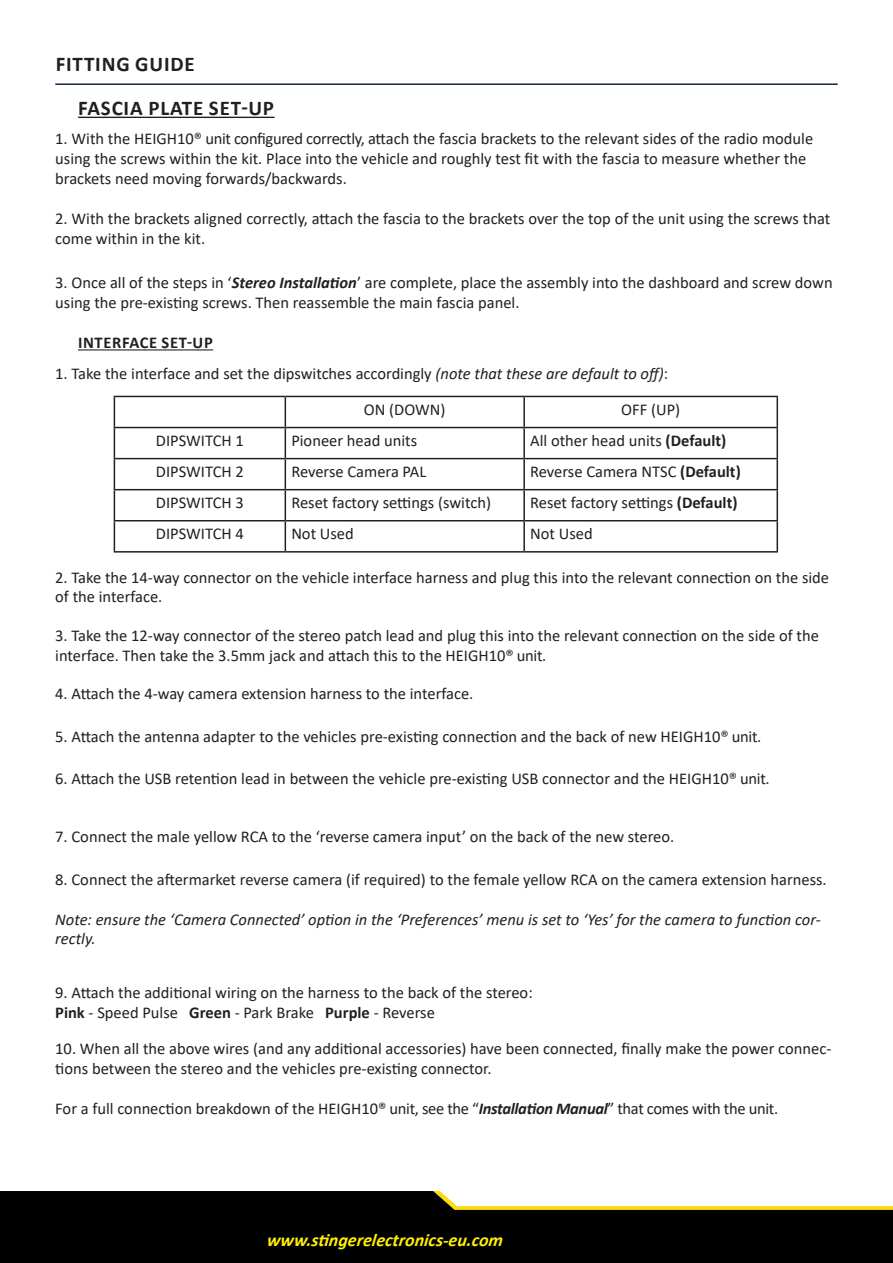
<style>
.page{position:relative;width:893px;height:1263px;background:#fff}
.page>*{position:absolute;margin:0;border:0;box-sizing:border-box;transform-origin:0 0}
.t1{font:700 21px "Calibri";letter-spacing:.04em;color:#231f20}
.t2{font:italic 700 18px "Calibri";color:#fff101}
.t3{font:16.5px/19.8px "Calibri";color:#231f20}
.t4{font:italic 16.5px/19.8px "Calibri";color:#231f20}
.t5{font:700 16.5px "Calibri";letter-spacing:.04em;color:#231f20}
.s1{font-weight:700;font-style:italic}
.s2{font-style:italic}
.s3{font-weight:700}
</style>
<div class="page">
<svg style="left:0;top:1191px;width:893px;height:72px;background:#21201b"></svg>
<hr style="left:55px;top:83px;width:783px;height:2px;background:#15264d">
<hr style="left:78px;top:349px;width:135px;height:1px;background:#231f20">
<hr style="left:78px;top:117px;width:197px;height:1px;background:#231f20">
<hr style="left:114px;top:396px;width:171px;height:1px;background:#231f20">
<hr style="left:114px;top:397px;width:1px;height:30px;background:#231f20">
<hr style="left:285px;top:396px;width:239px;height:1px;background:#231f20">
<hr style="left:285px;top:397px;width:1px;height:30px;background:#231f20">
<hr style="left:524px;top:396px;width:254px;height:1px;background:#231f20">
<hr style="left:523px;top:397px;width:2px;height:30px;background:#231f20">
<hr style="left:776px;top:397px;width:2px;height:30px;background:#231f20">
<hr style="left:114px;top:427px;width:171px;height:1px;background:#231f20">
<hr style="left:114px;top:428px;width:1px;height:30px;background:#231f20">
<hr style="left:285px;top:427px;width:239px;height:1px;background:#231f20">
<hr style="left:285px;top:428px;width:1px;height:30px;background:#231f20">
<hr style="left:524px;top:427px;width:254px;height:1px;background:#231f20">
<hr style="left:523px;top:428px;width:2px;height:30px;background:#231f20">
<hr style="left:776px;top:428px;width:2px;height:30px;background:#231f20">
<hr style="left:114px;top:458px;width:171px;height:1px;background:#231f20">
<hr style="left:114px;top:459px;width:1px;height:30px;background:#231f20">
<hr style="left:285px;top:458px;width:239px;height:1px;background:#231f20">
<hr style="left:285px;top:459px;width:1px;height:30px;background:#231f20">
<hr style="left:524px;top:458px;width:254px;height:1px;background:#231f20">
<hr style="left:523px;top:459px;width:2px;height:30px;background:#231f20">
<hr style="left:776px;top:459px;width:2px;height:30px;background:#231f20">
<hr style="left:114px;top:489px;width:171px;height:1px;background:#231f20">
<hr style="left:114px;top:490px;width:1px;height:30px;background:#231f20">
<hr style="left:285px;top:489px;width:239px;height:1px;background:#231f20">
<hr style="left:285px;top:490px;width:1px;height:30px;background:#231f20">
<hr style="left:524px;top:489px;width:254px;height:1px;background:#231f20">
<hr style="left:523px;top:490px;width:2px;height:30px;background:#231f20">
<hr style="left:776px;top:490px;width:2px;height:30px;background:#231f20">
<hr style="left:114px;top:520px;width:171px;height:1px;background:#231f20">
<hr style="left:114px;top:521px;width:1px;height:30px;background:#231f20">
<hr style="left:285px;top:520px;width:239px;height:1px;background:#231f20">
<hr style="left:285px;top:521px;width:1px;height:30px;background:#231f20">
<hr style="left:524px;top:520px;width:254px;height:1px;background:#231f20">
<hr style="left:523px;top:521px;width:2px;height:30px;background:#231f20">
<hr style="left:776px;top:521px;width:2px;height:30px;background:#231f20">
<hr style="left:114px;top:551px;width:171px;height:2px;background:#231f20">
<hr style="left:285px;top:551px;width:239px;height:2px;background:#231f20">
<hr style="left:524px;top:551px;width:254px;height:2px;background:#231f20">
<p class="t1" style="left:56px;top:49px;width:141px">FITTING GUIDE</p>
<p class="t1" style="left:78px;top:93px;width:198px">FASCIA PLATE SET-UP</p>
<p class="t3" style="left:55px;top:128px;width:759px">1. With the HEIGH10® unit configured correctly, attach the fascia brackets to the relevant sides of the radio module using the screws within the kit. Place into the vehicle and roughly test fit with the fascia to measure whether the brackets need moving forwards/backwards.</p>
<p class="t3" style="left:55px;top:208px;width:776px">2. With the brackets aligned correctly, attach the fascia to the brackets over the top of the unit using the screws that come within in the kit.</p>
<p class="t3" style="left:55px;top:272px;width:779px">3. Once all of the steps in ‘<span class="s1">Stereo Installation</span>’ are complete, place the assembly into the dashboard and screw down using the pre-existing screws. Then reassemble the main fascia panel.</p>
<p class="t5" style="left:78px;top:331px;width:136px">INTERFACE SET-UP</p>
<p class="t3" style="left:55px;top:364px;width:615px">1. Take the interface and set the dipswitches accordingly <span class="s2">(note that these are default to off)</span>:</p>
<p class="t3" style="left:364px;top:399px;width:83px">ON (DOWN)</p>
<p class="t3" style="left:621px;top:399px;width:60px">OFF (UP)</p>
<p class="t3" style="left:156px;top:430px;width:89px">DIPSWITCH 1</p>
<p class="t3" style="left:291px;top:430px;width:127px">Pioneer head units</p>
<p class="t3" style="left:530px;top:430px;width:198px">All other head units <span class="s3">(Default)</span></p>
<p class="t3" style="left:156px;top:461px;width:89px">DIPSWITCH 2</p>
<p class="t3" style="left:291px;top:461px;width:137px">Reverse Camera PAL</p>
<p class="t3" style="left:530px;top:461px;width:212px">Reverse Camera NTSC <span class="s3">(Default)</span></p>
<p class="t3" style="left:156px;top:492px;width:89px">DIPSWITCH 3</p>
<p class="t3" style="left:291px;top:492px;width:201px">Reset factory settings (switch)</p>
<p class="t3" style="left:530px;top:492px;width:209px">Reset factory settings <span class="s3">(Default)</span></p>
<p class="t3" style="left:156px;top:523px;width:89px">DIPSWITCH 4</p>
<p class="t3" style="left:291px;top:523px;width:64px">Not Used</p>
<p class="t3" style="left:530px;top:523px;width:64px">Not Used</p>
<p class="t3" style="left:55px;top:567px;width:775px">2. Take the 14-way connector on the vehicle interface harness and plug this into the relevant connection on the side of the interface.</p>
<p class="t3" style="left:55px;top:625px;width:765px">3. Take the 12-way connector of the stereo patch lead and plug this into the relevant connection on the side of the interface. Then take the 3.5mm jack and attach this to the HEIGH10® unit.</p>
<p class="t3" style="left:55px;top:683px;width:420px">4. Attach the 4-way camera extension harness to the interface.</p>
<p class="t3" style="left:55px;top:726px;width:708px">5. Attach the antenna adapter to the vehicles pre-existing connection and the back of new HEIGH10® unit.</p>
<p class="t3" style="left:55px;top:768px;width:716px">6. Attach the USB retention lead in between the vehicle pre-existing USB connector and the HEIGH10® unit.</p>
<p class="t3" style="left:55px;top:826px;width:620px">7. Connect the male yellow RCA to the ‘reverse camera input’ on the back of the new stereo.</p>
<p class="t3" style="left:55px;top:869px;width:773px">8. Connect the aftermarket reverse camera (if required) to the female yellow RCA on the camera extension harness.</p>
<p class="t4" style="left:55px;top:908px;width:767px">Note: ensure the ‘Camera Connected’ option in the ‘Preferences’ menu is set to ‘Yes’ for the camera to function cor&shy;rectly.</p>
<p class="t3" style="left:55px;top:982px;width:479px">9. Attach the additional wiring on the harness to the back of the stereo:</p>
<p class="t3" style="left:55px;top:1002px;width:381px"><span class="s3">Pink</span> - Speed Pulse <span class="s3">Green</span> - Park Brake <span class="s3">Purple</span> - Reverse</p>
<p class="t3" style="left:55px;top:1038px;width:778px">10. When all the above wires (and any additional accessories) have been connected, finally make the power connec&shy;tions between the stereo and the vehicles pre-existing connector.</p>
<p class="t3" style="left:55px;top:1098px;width:724px">For a full connection breakdown of the HEIGH10® unit, see the “<span class="s1">Installation Manual</span>” that comes with the unit.</p>
<p class="t2" style="left:267px;top:1227px;width:239px">www.stingerelectronics-eu.com</p>
</div>
